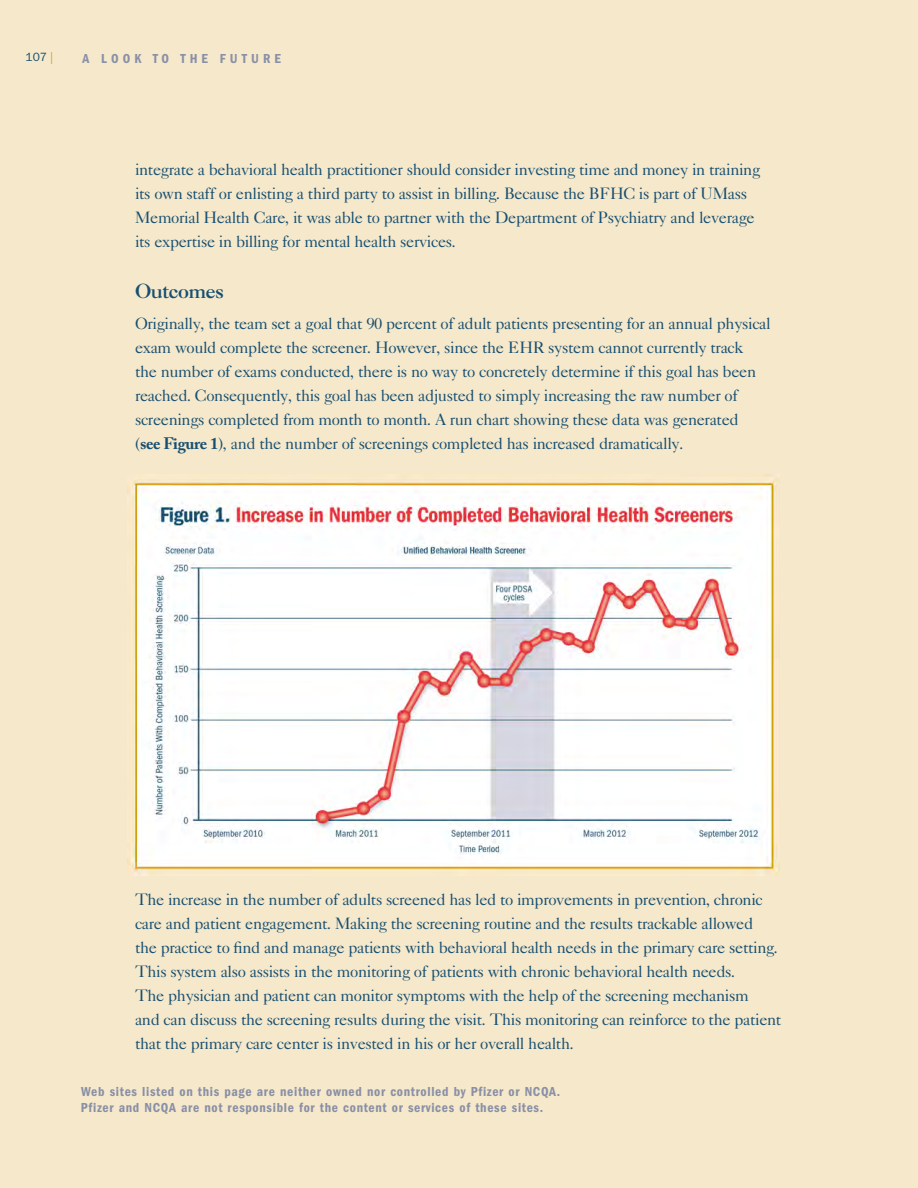
<style>
.page{position:relative;width:918px;height:1188px;background:#f6e8ca}
.page>*{position:absolute;margin:0;border:0;box-sizing:border-box;transform-origin:0 0}
.Body_text{font:19.5px "Caslon Three";letter-spacing:-.015em;color:#174f72}
.Body_text-2{font:16.5px/24px "Caslon Five Forty";letter-spacing:-.025em;color:#174f72}
.t1{font:600 condensed 13.5px/16.2px "Franklin Gothic";letter-spacing:.05em;color:#8990a6}
.t2{font:600 condensed 13.5px "Franklin Gothic";letter-spacing:.3em;color:#8990a6}
.t3{font:12px "ITC Franklin Gothic Std";color:#174f72}
.s1{color:#d49f0c}
.s2{font-family:"Adobe Caslon Pro";font-weight:700}
</style>
<div class="page">
<img style="left:128px;top:475px;width:652px;height:401px">
<p class="t3" style="left:26px;top:50px;width:29px">107 <span class="s1">|</span></p>
<p class="t2" style="left:82px;top:50px;width:200px">A LOOK TO THE FUTURE</p>
<p class="Body_text-2" style="left:135px;top:157px;width:627px">integrate a behavioral health practitioner should consider investing time and money in training its own staff or enlisting a third party to assist in billing. Because the BFHC is part of UMass Memorial Health Care, it was able to partner with the Department of Psychiatry and leverage its expertise in billing for mental health services.</p>
<p class="Body_text" style="left:135px;top:279px;width:90px">Outcomes</p>
<p class="Body_text-2" style="left:135px;top:311px;width:637px">Originally, the team set a goal that 90 percent of adult patients presenting for an annual physical exam would complete the screener. However, since the EHR system cannot currently track<br>the number of exams conducted, there is no way to concretely determine if this goal has been reached. Consequently, this goal has been adjusted to simply increasing the raw number of screenings completed from month to month. A run chart showing these data was generated<br>(<span class="s2">see Figure 1</span>), and the number of screenings completed has increased dramatically.</p>
<p class="Body_text-2" style="left:135px;top:887px;width:648px">The increase in the number of adults screened has led to improvements in prevention, chronic care and patient engagement. Making the screening routine and the results trackable allowed<br>the practice to find and manage patients with behavioral health needs in the primary care setting.<br>This system also assists in the monitoring of patients with chronic behavioral health needs.<br>The physician and patient can monitor symptoms with the help of the screening mechanism<br>and can discuss the screening results during the visit. This monitoring can reinforce to the patient that the primary care center is invested in his or her overall health.</p>
<p class="t1" style="left:81px;top:1083px;width:481px">Web sites listed on this page are neither owned nor controlled by Pfizer or NCQA.<br>Pfizer and NCQA are not responsible for the content or services of these sites.</p>
</div>
